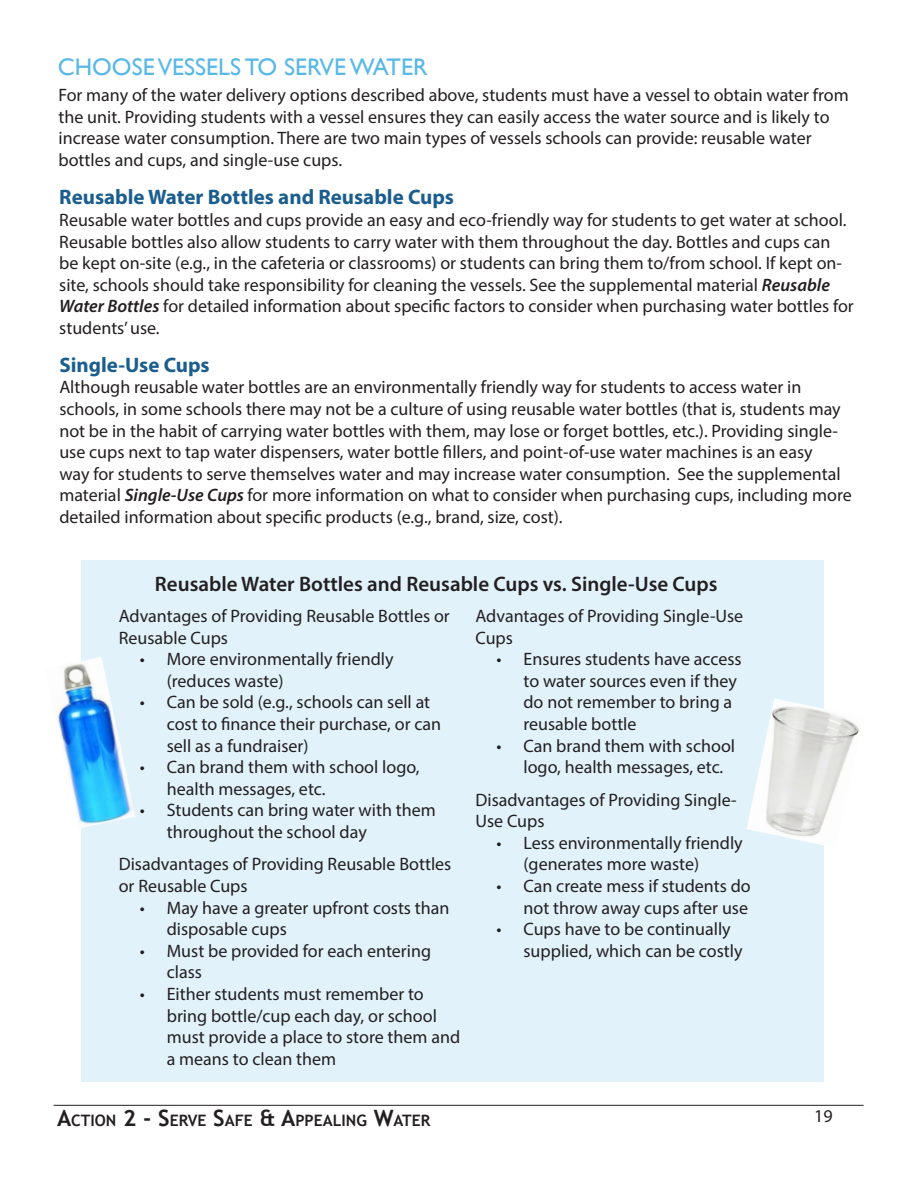
<style>
.page{position:relative;width:918px;height:1188px;background:#fff}
.page>*{position:absolute;margin:0;border:0;box-sizing:border-box;transform-origin:0 0}
.Paragraph_Style_5{font:24px "Gill Sans";color:#58b8e6}
.t1{font:600 21px "Myriad Pro";color:#231f20}
.Paragraph_Style_4{font:700 21px "Myriad Pro";color:#1b5e8d}
.t2{font:18px/21.6px "Myriad Pro";color:#231f20}
.t3{font:700 15.75px "Trebuchet MS";color:#231f20}
.s1{font-weight:600;font-style:italic}
.s2{font-size:22.5px}
</style>
<div class="page">
<div style="left:81px;top:560px;width:743px;height:522px;background:#e1f2fb"></div>
<img style="left:56px;top:657px;width:79px;height:171px">
<img style="left:746px;top:698px;width:113px;height:147px">
<hr style="left:54px;top:1105px;width:810px;height:1px;background:#231f20">
<p class="Paragraph_Style_5" style="left:58px;top:53px;width:371px">CHOOSE VESSELS TO SERVE WATER</p>
<p class="t2" style="left:58px;top:84px;width:792px">For many of the water delivery options described above, students must have a vessel to obtain water from the unit. Providing students with a vessel ensures they can easily access the water source and is likely to increase water consumption. There are two main types of vessels schools can provide: reusable water bottles and cups, and single-use cups.</p>
<p class="Paragraph_Style_4" style="left:59px;top:184px;width:396px">Reusable Water Bottles and Reusable Cups</p>
<p class="t2" style="left:59px;top:209px;width:796px">Reusable water bottles and cups provide an easy and eco-friendly way for students to get water at school.<br>Reusable bottles also allow students to carry water with them throughout the day. Bottles and cups can be kept on-site (e.g., in the cafeteria or classrooms) or students can bring them to/from school. If kept on&shy;site, schools should take responsibility for cleaning the vessels. See the supplemental material <span class="s1">Reusable Water Bottles</span> for detailed information about specific factors to consider when purchasing water bottles for students’ use.</p>
<p class="Paragraph_Style_4" style="left:59px;top:351px;width:152px">Single-Use Cups</p>
<p class="t2" style="left:59px;top:376px;width:794px">Although reusable water bottles are an environmentally friendly way for students to access water in schools, in some schools there may not be a culture of using reusable water bottles (that is, students may not be in the habit of carrying water bottles with them, may lose or forget bottles, etc.). Providing single&shy;use cups next to tap water dispensers, water bottle fillers, and point-of-use water machines is an easy<br>way for students to serve themselves water and may increase water consumption. See the supplemental material <span class="s1">Single-Use Cups</span> for more information on what to consider when purchasing cups, including more detailed information about specific products (e.g., brand, size, cost).</p>
<p class="t1" style="left:155px;top:570px;width:564px">Reusable Water Bottles and Reusable Cups vs. Single-Use Cups</p>
<p class="t2" style="left:119px;top:605px;width:333px">Advantages of Providing Reusable Bottles or<br>Reusable Cups</p>
<p class="t2" style="left:167px;top:648px;width:228px;text-indent:-27px">• More environmentally friendly (reduces waste)</p>
<p class="t2" style="left:167px;top:691px;width:276px;text-indent:-27px">• Can be sold (e.g., schools can sell at cost to finance their purchase, or can sell as a fundraiser)</p>
<p class="t2" style="left:167px;top:756px;width:254px;text-indent:-27px">• Can brand them with school logo, health messages, etc.</p>
<p class="t2" style="left:167px;top:799px;width:271px;text-indent:-27px">• Students can bring water with them throughout the school day</p>
<p class="t2" style="left:119px;top:853px;width:334px">Disadvantages of Providing Reusable Bottles or Reusable Cups</p>
<p class="t2" style="left:167px;top:896px;width:284px;text-indent:-27px">• May have a greater upfront costs than disposable cups</p>
<p class="t2" style="left:167px;top:940px;width:266px;text-indent:-27px">• Must be provided for each entering class</p>
<p class="t2" style="left:167px;top:983px;width:295px;text-indent:-27px">• Either students must remember to bring bottle/cup each day, or school must provide a place to store them and a means to clean them</p>
<p class="t2" style="left:476px;top:605px;width:269px">Advantages of Providing Single-Use<br>Cups</p>
<p class="t2" style="left:524px;top:648px;width:220px;text-indent:-27px">• Ensures students have access to water sources even if they do not remember to bring a reusable bottle</p>
<p class="t2" style="left:524px;top:734px;width:213px;text-indent:-27px">• Can brand them with school logo, health messages, etc.</p>
<p class="t2" style="left:476px;top:788px;width:263px">Disadvantages of Providing Single-<br>Use Cups</p>
<p class="t2" style="left:524px;top:832px;width:221px;text-indent:-27px">• Less environmentally friendly (generates more waste)</p>
<p class="t2" style="left:496px;top:875px;width:256px;text-align:right">• Can create mess if students do not throw away cups after use</p>
<p class="t2" style="left:524px;top:918px;width:221px;text-indent:-27px">• Cups have to be continually supplied, which can be costly</p>
<p class="t3" style="left:57px;top:1110px;width:375px"><span class="s2">A</span>CTION <span class="s2">2 - S</span>ERVE <span class="s2">S</span>AFE <span class="s2">&amp; A</span>PPEALING <span class="s2">W</span>ATER</p>
<p class="t2" style="left:814px;top:1105px;width:20px">19</p>
</div>
